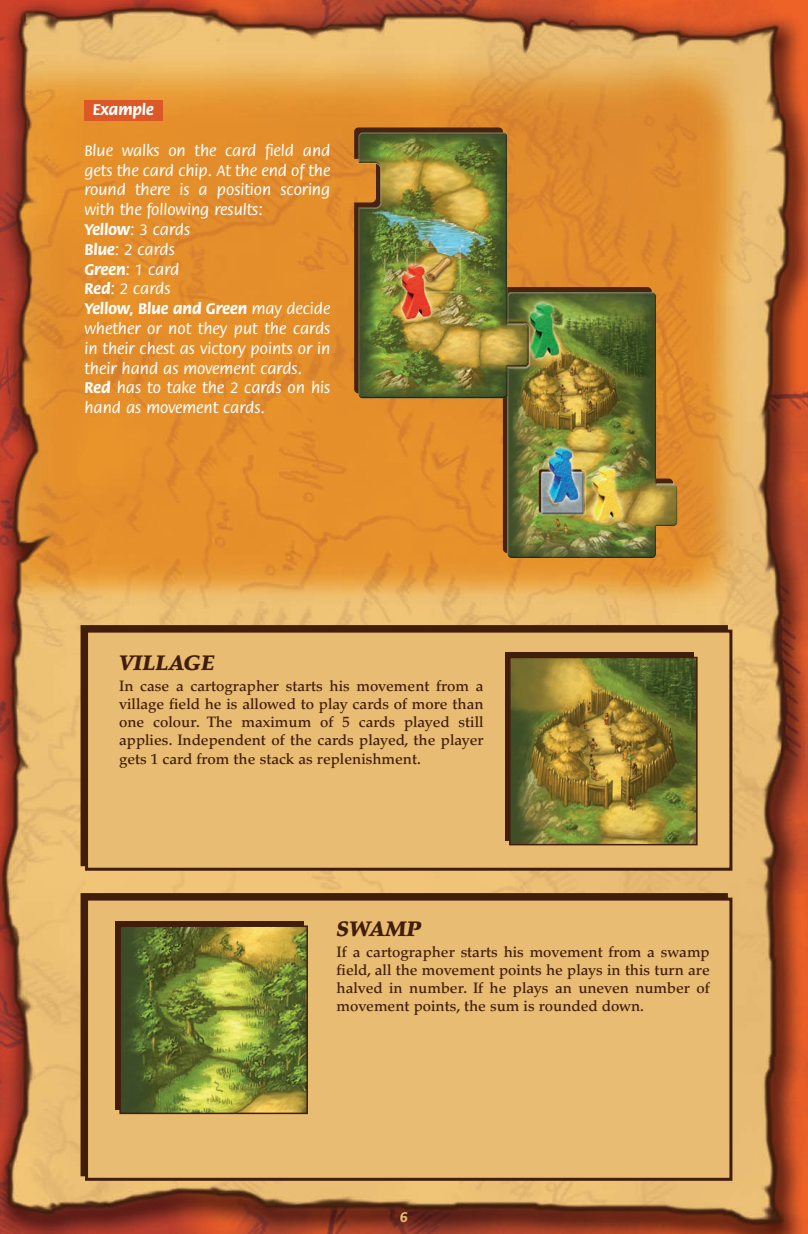
<style>
.page{position:relative;width:808px;height:1234px;background:#fff}
.page>*{position:absolute;margin:0;border:0;box-sizing:border-box;transform-origin:0 0}
.t1{font:italic 900 21px "Palatino";color:#411d0b}
.t2{font:500 16.5px/19.8px "Flora";color:#fff}
.t3{font:700 16.5px "Flora";color:#fff}
.t4{font:500 15px/18.1px "Palatino";color:#411d0b;text-align:justify}
.t5{font:700 15px "Flora";color:#e8bc72}
.s1{font-weight:700}
</style>
<div class="page">
<img style="left:0;top:0;width:808px;height:1233px">
<div style="left:81px;top:892px;width:647px;height:283px;border:3px solid #411d0b"></div>
<div style="left:81px;top:625px;width:647px;height:241px;border:3px solid #411d0b"></div>
<div style="left:88px;top:632px;width:641px;height:235px;background:#e8bc72"></div>
<div style="left:85px;top:629px;width:647px;height:241px;border:3px solid #411d0b"></div>
<div style="left:88px;top:900px;width:641px;height:277px;background:#e8bc72"></div>
<div style="left:85px;top:897px;width:647px;height:283px;border:3px solid #411d0b"></div>
<div style="left:115px;top:921px;width:189px;height:188px;background:#411d0b"></div>
<img style="left:122px;top:928px;width:183px;height:182px">
<div style="left:119px;top:925px;width:189px;height:188px;border:2px solid #411d0b"></div>
<div style="left:505px;top:652px;width:188px;height:189px;background:#411d0b"></div>
<img style="left:512px;top:659px;width:183px;height:183px">
<div style="left:509px;top:656px;width:189px;height:189px;border:2px solid #411d0b"></div>
<svg style="left:354px;top:127px;width:319px;height:426px;background:#9a5b20"></svg>
<img style="left:358px;top:132px;width:319px;height:426px">
<div style="left:84px;top:100px;width:78px;height:20px;background:#dd5827"></div>
<p class="t3" style="left:93px;top:103px;width:63px">Example</p>
<p class="t2" style="left:84px;top:141px;width:247px">Blue walks on the card field and gets the card chip. At the end of the round there is a position scoring with the following results:<br><span class="s1">Yellow</span>: 3 cards<br><span class="s1">Blue</span>: 2 cards<br><span class="s1">Green</span>: 1 card<br><span class="s1">Red</span>: 2 cards<br><span class="s1">Yellow, Blue and Green</span> may decide whether or not they put the cards in their chest as victory points or in their hand as movement cards.<br><span class="s1">Red</span> has to take the 2 cards on his hand as movement cards.</p>
<h1 class="t1" style="left:119px;top:654px;width:97px">VILLAGE</h1>
<p class="t4" style="left:119px;top:678px;width:366px">In case a cartographer starts his movement from a village field he is allowed to play cards of more than one colour. The maximum of 5 cards played still applies. Independent of the cards played, the player gets 1 card from the stack as replenishment.</p>
<h1 class="t1" style="left:337px;top:920px;width:86px">SWAMP</h1>
<p class="t4" style="left:337px;top:944px;width:375px">If a cartographer starts his movement from a swamp field, all the movement points he plays in this turn are halved in number. If he plays an uneven number of movement points, the sum is rounded down.</p>
<p class="t5" style="left:400px;top:1210px;width:9px">6</p>
</div>
